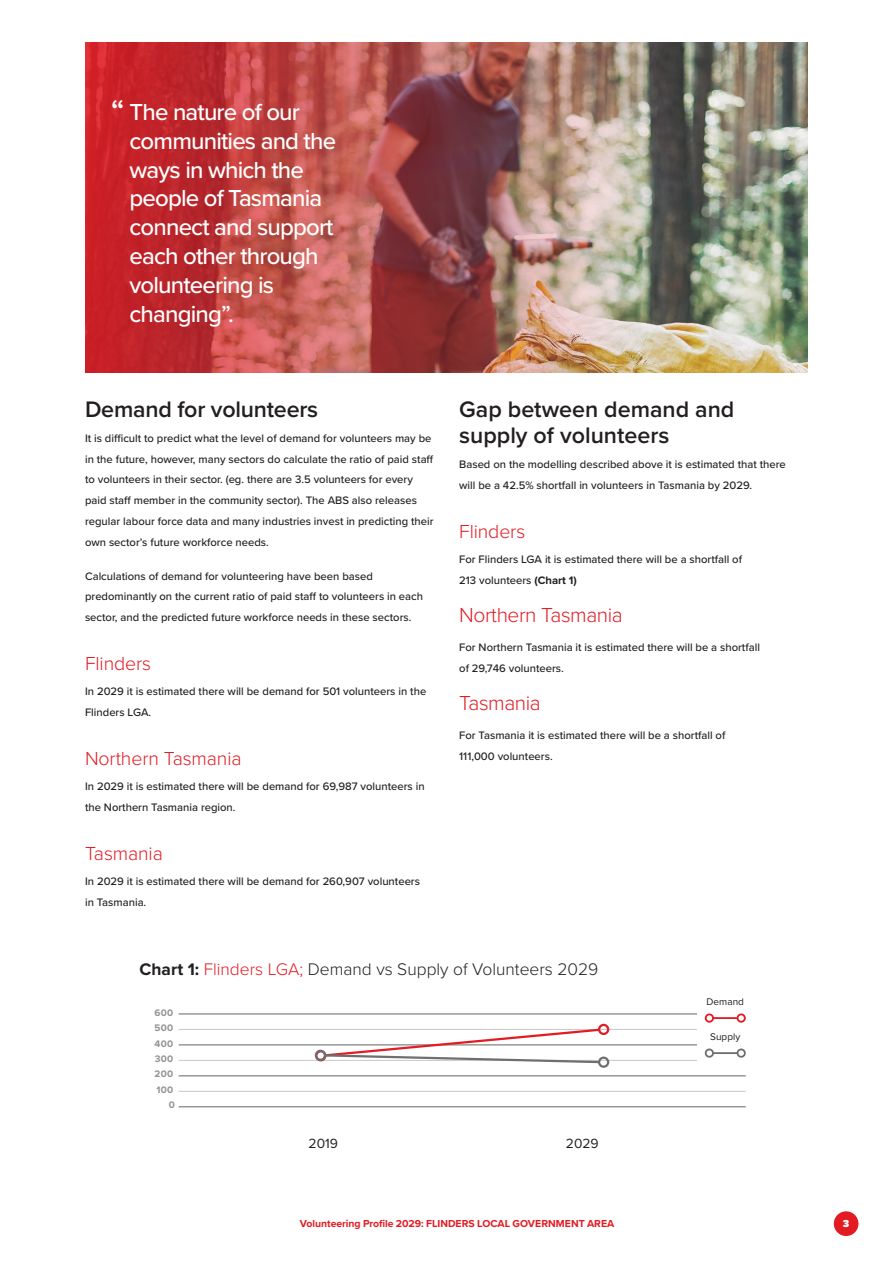
<style>
.page{position:relative;width:893px;height:1263px;background:#fff}
.page>*{position:absolute;margin:0;border:0;box-sizing:border-box;transform-origin:0 0}
.t1{font:500 34.05px "Proxima Nova";color:#fff}
.t2{font:500 24px/28.8px "Proxima Nova";letter-spacing:-.035em;color:#fff}
.t3{font:600 23.25px/26.1px "Proxima Nova";color:#231f20}
.t4{font:300 21px "Proxima Nova";letter-spacing:-.02em;color:#e31b23}
.t5{font:300 19.5px "Proxima Nova";letter-spacing:-.005em;color:#e31b23}
.t6{font:300 17.4px "Proxima Nova";color:#231f20}
.t7{font:13.8px "Proxima Nova";color:#231f20}
.t8{font:500 11.25px/20.9px "Proxima Nova";color:#231f20}
.t9{font:700 10.5px "Proxima Nova";color:#e31b23}
.t10{font:900 10.5px "Proxima Nova";color:#fff}
.t11{font:10.05px "Proxima Nova";color:#231f20}
.t12{font:700 9.75px/15.5px "Proxima Nova";letter-spacing:.03em;color:#929291;text-align:right}
.s1{font-weight:700}
.s2{color:#e31b23}
</style>
<div class="page">
<img style="left:85px;top:43px;width:723px;height:330px">
<div style="left:834px;top:1211px;width:24px;height:25px;background:#e31b23;border-radius:50%"></div>
<hr style="left:179px;top:1013px;width:567px;height:1px;background:#656565">
<hr style="left:179px;top:1029px;width:567px;height:1px;background:#c8c8c8">
<hr style="left:179px;top:1044px;width:567px;height:1px;background:#656565">
<hr style="left:179px;top:1060px;width:567px;height:1px;background:#c8c8c8">
<hr style="left:179px;top:1075px;width:567px;height:1px;background:#656565">
<hr style="left:179px;top:1091px;width:567px;height:1px;background:#c8c8c8">
<hr style="left:179px;top:1106px;width:567px;height:1px;background:#656565">
<div style="left:698px;top:992px;width:61px;height:72px;background:#fff"></div>
<hr style="left:713px;top:1017px;width:24px;height:2px;background:#e31b23">
<div style="left:705px;top:1013px;width:9px;height:10px;border:2px solid #e31b23;border-radius:50%"></div>
<div style="left:737px;top:1013px;width:9px;height:10px;border:2px solid #e31b23;border-radius:50%"></div>
<hr style="left:713px;top:1052px;width:24px;height:2px;background:#6d6f71">
<div style="left:705px;top:1048px;width:9px;height:10px;border:2px solid #6d6f71;border-radius:50%"></div>
<div style="left:737px;top:1048px;width:9px;height:10px;border:2px solid #6d6f71;border-radius:50%"></div>
<div style="left:598px;top:1024px;width:11px;height:11px;border:2px solid #e31b23;border-radius:50%"></div>
<svg style="left:323px;top:1027px;width:279px;height:37px"></svg>
<div style="left:315px;top:1050px;width:11px;height:11px;border:2px solid #6d6f71;border-radius:50%"></div>
<div style="left:598px;top:1056px;width:11px;height:12px;border:2px solid #6d6f71;border-radius:50%"></div>
<h1 class="t1" style="left:111px;top:87px;width:15px">“</h1>
<h2 class="t2" style="left:130px;top:97px;width:208px">The nature of our communities and the ways in which the people of Tasmania connect and support each other through volunteering is changing”.</h2>
<h3 class="t3" style="left:85px;top:395px;width:235px">Demand for volunteers</h3>
<p class="t8" style="left:85px;top:427px;width:350px">It is difficult to predict what the level of demand for volunteers may be in the future, however, many sectors do calculate the ratio of paid staff to volunteers in their sector. (eg. there are 3.5 volunteers for every paid staff member in the community sector). The ABS also releases regular labour force data and many industries invest in predicting their own sector’s future workforce needs.</p>
<p class="t8" style="left:85px;top:565px;width:340px">Calculations of demand for volunteering have been based predominantly on the current ratio of paid staff to volunteers in each sector, and the predicted future workforce needs in these sectors.</p>
<h3 class="t5" style="left:85px;top:649px;width:68px">Flinders</h3>
<p class="t8" style="left:85px;top:681px;width:343px">In 2029 it is estimated there will be demand for 501 volunteers in the<br>Flinders LGA.</p>
<h3 class="t5" style="left:85px;top:744px;width:158px">Northern Tasmania</h3>
<p class="t8" style="left:85px;top:775px;width:341px">In 2029 it is estimated there will be demand for 69,987 volunteers in the Northern Tasmania region.</p>
<h3 class="t5" style="left:85px;top:839px;width:79px">Tasmania</h3>
<p class="t8" style="left:85px;top:870px;width:336px">In 2029 it is estimated there will be demand for 260,907 volunteers in Tasmania.</p>
<h3 class="t3" style="left:459px;top:395px;width:277px">Gap between demand and supply of volunteers</h3>
<p class="t8" style="left:459px;top:453px;width:328px">Based on the modelling described above it is estimated that there will be a 42.5% shortfall in volunteers in Tasmania by 2029.</p>
<h3 class="t5" style="left:459px;top:517px;width:68px">Flinders</h3>
<p class="t8" style="left:459px;top:548px;width:284px">For Flinders LGA it is estimated there will be a shortfall of<br>213 volunteers <span class="s1">(Chart 1)</span></p>
<h3 class="t4" style="left:459px;top:599px;width:165px">Northern Tasmania</h3>
<p class="t8" style="left:459px;top:636px;width:302px">For Northern Tasmania it is estimated there will be a shortfall of 29,746 volunteers.</p>
<h3 class="t4" style="left:459px;top:687px;width:83px">Tasmania</h3>
<p class="t8" style="left:459px;top:724px;width:268px">For Tasmania it is estimated there will be a shortfall of<br>111,000 volunteers.</p>
<h3 class="t6" style="left:140px;top:956px;width:460px"><span class="s1">Chart 1:</span> <span class="s2">Flinders LGA;</span> Demand vs Supply of Volunteers 2029</h3>
<p class="t12" style="left:155px;top:1004px;width:22px">600<br>500<br>400<br>300<br>200<br>100<br>0</p>
<p class="t7" style="left:309px;top:1133px;width:31px">2019</p>
<p class="t7" style="left:566px;top:1133px;width:34px">2029</p>
<p class="t11" style="left:707px;top:994px;width:39px">Demand</p>
<p class="t11" style="left:710px;top:1029px;width:32px">Supply</p>
<p class="t9" style="left:300px;top:1216px;width:316px">Volunteering Profile 2029: FLINDERS LOCAL GOVERNMENT AREA</p>
<p class="t10" style="left:843px;top:1216px;width:8px">3</p>
</div>
